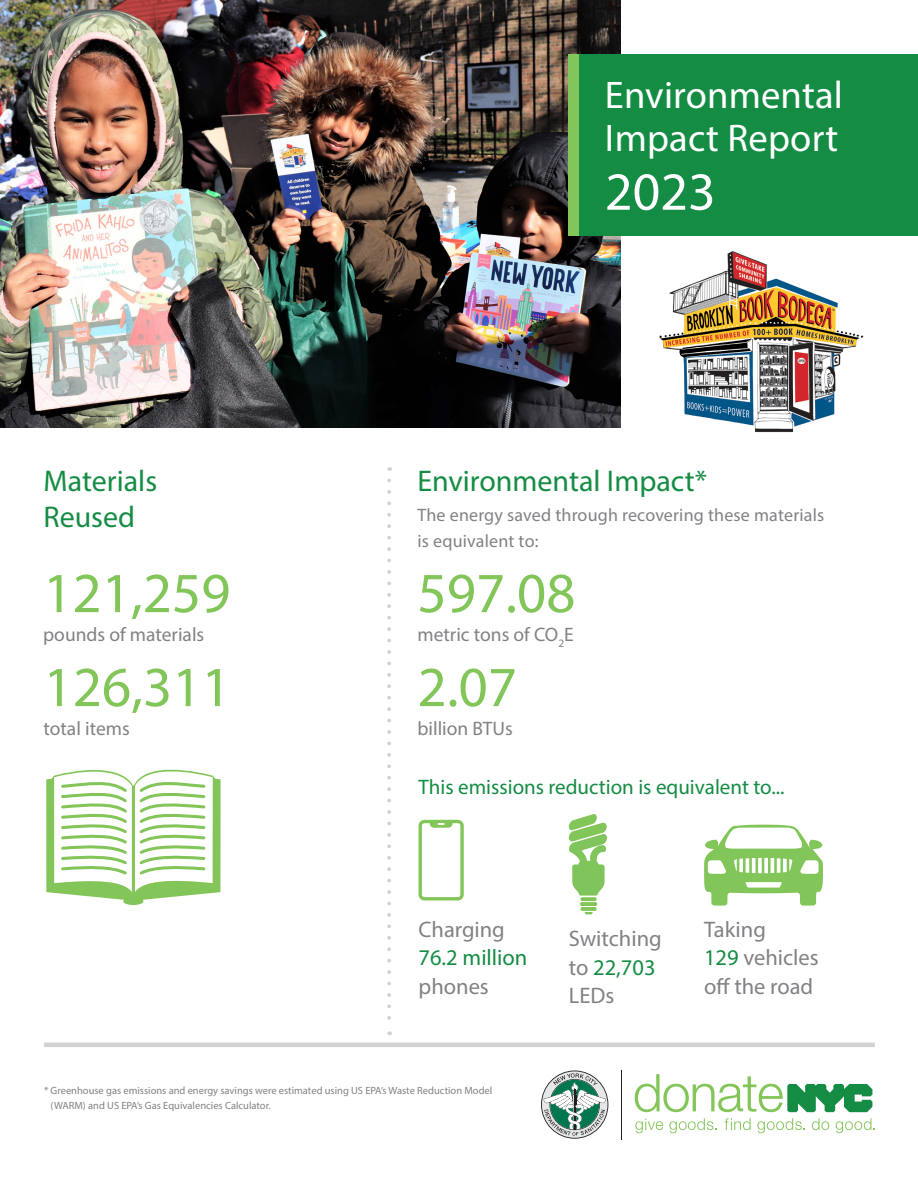
<style>
.page{position:relative;width:918px;height:1188px;background:#fff}
.page>*{position:absolute;margin:0;border:0;box-sizing:border-box;transform-origin:0 0}
.Big_Impact_Number{font:57px "Myriad Pro";color:#82c559}
.t1{font:54px "Myriad Pro";color:#fff}
.t2{font:38.7px/43.5px "Myriad Pro";letter-spacing:.005em;color:#fff}
.t3{font:30px/36px "Myriad Pro";color:#158c44}
.Big_Impact_Number-2{font:22.5px/28.5px "Myriad Pro";color:#808285}
.Big_Impact_Number-3{font:22.5px/28.5px "Myriad Pro";color:#158c44}
.Big_Impact_Number-4{font:21px "Myriad Pro";color:#158c44}
.Big_Impact_Number_Caption{font:19.5px "Myriad Pro";color:#808285}
.Big_Impact_Number-5{font:19.5px "Myriad Pro";color:#808285}
.Big_Impact_Number_Caption-2{font:18px/25.5px "Myriad Pro";letter-spacing:.01em;color:#808285}
.t4{font:10.5px/15px "Myriad Pro";color:#808285}
.s1{color:#808285}
.s2{color:#158c44}
</style>
<div class="page">
<img style="left:0;top:0;width:621px;height:428px">
<hr style="left:44px;top:1043px;width:831px;height:4px;background:#d1d2d4">
<svg style="left:387px;top:480px;width:4px;height:555px"></svg>
<svg style="left:569px;top:814px;width:38px;height:82px"></svg>
<svg style="left:580px;top:897px;width:17px;height:4px"></svg>
<svg style="left:580px;top:907px;width:17px;height:4px"></svg>
<svg style="left:580px;top:902px;width:17px;height:4px"></svg>
<svg style="left:585px;top:912px;width:8px;height:2px"></svg>
<svg style="left:704px;top:824px;width:119px;height:82px"></svg>
<svg style="left:419px;top:819px;width:45px;height:81px"></svg>
<svg style="left:46px;top:769px;width:175px;height:136px"></svg>
<img style="left:659px;top:251px;width:205px;height:182px">
<svg style="left:541px;top:1071px;width:67px;height:68px"></svg>
<svg style="left:635px;top:1074px;width:237px;height:38px"></svg>
<svg style="left:635px;top:1118px;width:28px;height:15px"></svg>
<svg style="left:669px;top:1118px;width:48px;height:15px"></svg>
<svg style="left:724px;top:1118px;width:27px;height:12px"></svg>
<svg style="left:757px;top:1118px;width:48px;height:15px"></svg>
<svg style="left:812px;top:1118px;width:17px;height:12px"></svg>
<svg style="left:836px;top:1118px;width:39px;height:15px"></svg>
<hr style="left:621px;top:1071px;width:1px;height:69px;background:#231f20">
<div style="left:576px;top:54px;width:342px;height:181px;background:#158c44"></div>
<div style="left:569px;top:54px;width:10px;height:181px;background:#82c559"></div>
<p class="t2" style="left:605px;top:72px;width:240px">Environmental<br>Impact Report</p>
<p class="t1" style="left:605px;top:158px;width:112px">2023</p>
<p class="t3" style="left:44px;top:462px;width:115px">Materials<br>Reused</p>
<p class="t3" style="left:417px;top:462px;width:291px">Environmental Impact*</p>
<p class="Big_Impact_Number_Caption-2" style="left:417px;top:502px;width:408px">The energy saved through recovering these materials is equivalent to:</p>
<p class="Big_Impact_Number" style="left:43px;top:558px;width:189px">121,259</p>
<p class="Big_Impact_Number_Caption" style="left:43px;top:622px;width:163px">pounds of materials</p>
<p class="Big_Impact_Number" style="left:44px;top:652px;width:189px">126,311</p>
<p class="Big_Impact_Number-5" style="left:44px;top:716px;width:88px">total items</p>
<p class="Big_Impact_Number" style="left:417px;top:558px;width:160px">597.08</p>
<p class="Big_Impact_Number_Caption" style="left:417px;top:622px;width:158px">metric tons of CO<sub>2</sub>E</p>
<p class="Big_Impact_Number" style="left:417px;top:652px;width:101px">2.07</p>
<p class="Big_Impact_Number-5" style="left:417px;top:716px;width:97px">billion BTUs</p>
<p class="Big_Impact_Number-4" style="left:419px;top:774px;width:367px">This emissions reduction is equivalent to...</p>
<p class="Big_Impact_Number-3" style="left:419px;top:915px;width:110px"><span class="s1">Charging<br></span>76.2 million</p>
<p class="Big_Impact_Number-2" style="left:419px;top:972px;width:72px">phones</p>
<p class="Big_Impact_Number-2" style="left:569px;top:924px;width:94px">Switching to <span class="s2">22,703<br></span>LEDs</p>
<p class="Big_Impact_Number-2" style="left:704px;top:915px;width:116px">Taking<br><span class="s2">129</span> vehicles off the road</p>
<p class="t4" style="left:51px;top:1083px;width:443px;text-indent:-7px">* Greenhouse gas emissions and energy savings were estimated using US EPA’s Waste Reduction Model (WARM) and US EPA’s Gas Equivalencies Calculator.</p>
</div>
